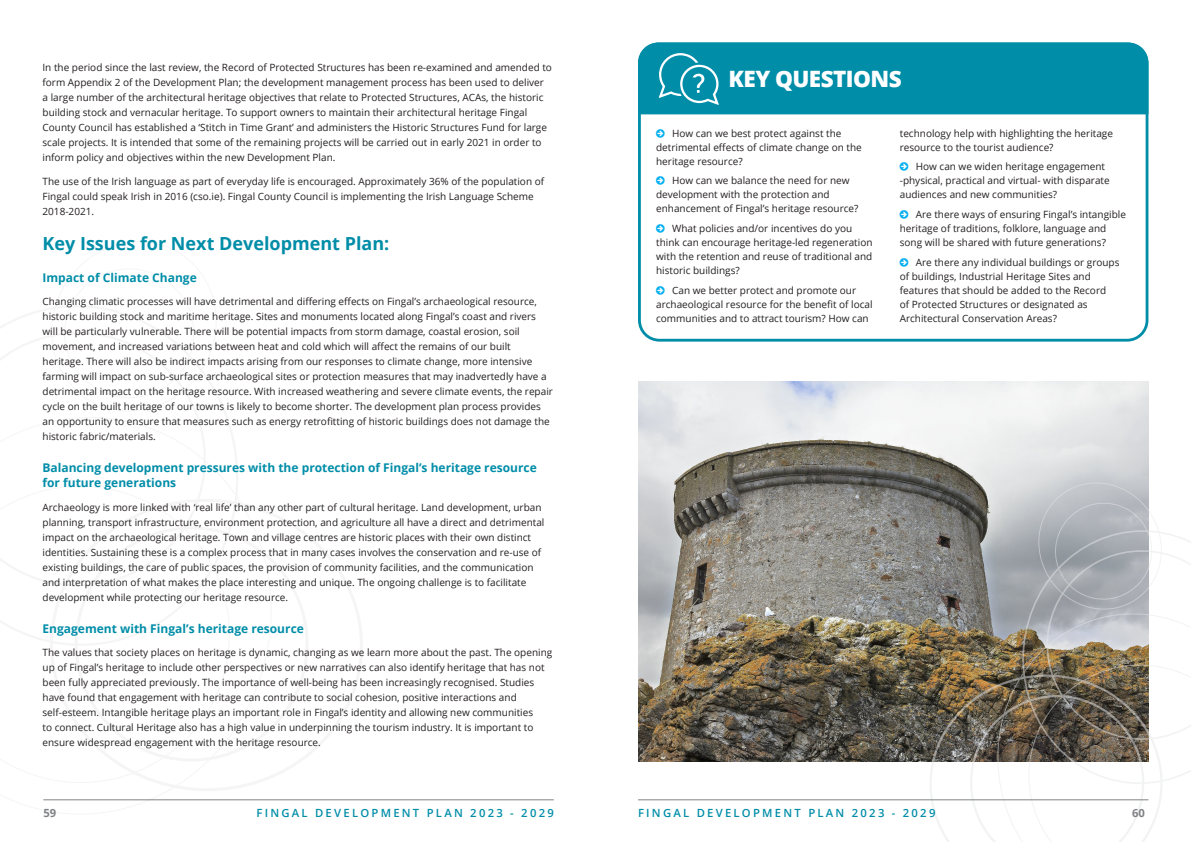
<style>
.page{position:relative;width:1191px;height:842px;background:#fff}
.page>*{position:absolute;margin:0;border:0;box-sizing:border-box;transform-origin:0 0}
.Body_Text{font:800 22.5px "Open Sans";letter-spacing:-.025em;color:#fff}
.Body_Text-2{font:700 18px "Open Sans";color:#008da8}
.Body_Text-3{font:700 12px/15px "Open Sans";color:#008da8}
.Body_Text-4{font:600 11.3px "Open Sans";letter-spacing:.2em;color:#008da8}
.Body_Text-5{font:700 11.3px "Open Sans";color:#808285}
.Body_Text-6{font:10px/15px "Open Sans";color:#231f20}
.s1{color:#00aeef}
</style>
<div class="page">
<img style="left:638px;top:381px;width:510px;height:380px">
<svg style="left:1029px;top:474px;width:127px;height:51px;background:#c3c6cb"></svg>
<svg style="left:928px;top:671px;width:55px;height:171px"></svg>
<svg style="left:983px;top:601px;width:179px;height:241px"></svg>
<svg style="left:1017px;top:525px;width:174px;height:264px"></svg>
<div style="left:638px;top:43px;width:510px;height:299px;border:3px solid #008da8;border-radius:20px"></div>
<div style="left:638px;top:43px;width:510px;height:71px;background:#008da8"></div>
<hr style="left:638px;top:799px;width:510px;height:1px;background:#808285">
<hr style="left:43px;top:799px;width:511px;height:1px;background:#808285">
<p class="Body_Text-6" style="left:43px;top:60px;width:511px">In the period since the last review, the Record of Protected Structures has been re-examined and amended to form Appendix 2 of the Development Plan; the development management process has been used to deliver<br>a large number of the architectural heritage objectives that relate to Protected Structures, ACAs, the historic building stock and vernacular heritage. To support owners to maintain their architectural heritage Fingal County Council has established a ‘Stitch in Time Grant’ and administers the Historic Structures Fund for large scale projects. It is intended that some of the remaining projects will be carried out in early 2021 in order to inform policy and objectives within the new Development Plan.</p>
<p class="Body_Text-6" style="left:43px;top:173px;width:503px">The use of the Irish language as part of everyday life is encouraged. Approximately 36% of the population of<br>Fingal could speak Irish in 2016 (cso.ie). Fingal County Council is implementing the Irish Language Scheme<br>2018-2021.</p>
<p class="Body_Text-2" style="left:43px;top:230px;width:348px">Key Issues for Next Development Plan:</p>
<p class="Body_Text-3" style="left:43px;top:269px;width:156px">Impact of Climate Change</p>
<p class="Body_Text-6" style="left:43px;top:294px;width:512px">Changing climatic processes will have detrimental and differing effects on Fingal’s archaeological resource, historic building stock and maritime heritage. Sites and monuments located along Fingal’s coast and rivers will be particularly vulnerable. There will be potential impacts from storm damage, coastal erosion, soil movement, and increased variations between heat and cold which will affect the remains of our built heritage. There will also be indirect impacts arising from our responses to climate change, more intensive farming will impact on sub-surface archaeological sites or protection measures that may inadvertedly have a detrimental impact on the heritage resource. With increased weathering and severe climate events, the repair cycle on the built heritage of our towns is likely to become shorter. The development plan process provides an opportunity to ensure that measures such as energy retrofitting of historic buildings does not damage the historic fabric/materials.</p>
<p class="Body_Text-3" style="left:43px;top:460px;width:496px">Balancing development pressures with the protection of Fingal’s heritage resource for future generations</p>
<p class="Body_Text-6" style="left:43px;top:499px;width:503px">Archaeology is more linked with ‘real life’ than any other part of cultural heritage. Land development, urban planning, transport infrastructure, environment protection, and agriculture all have a direct and detrimental impact on the archaeological heritage. Town and village centres are historic places with their own distinct identities. Sustaining these is a complex process that in many cases involves the conservation and re-use of existing buildings, the care of public spaces, the provision of community facilities, and the communication and interpretation of what makes the place interesting and unique. The ongoing challenge is to facilitate development while protecting our heritage resource.</p>
<p class="Body_Text-3" style="left:43px;top:620px;width:263px">Engagement with Fingal’s heritage resource</p>
<p class="Body_Text-6" style="left:43px;top:645px;width:511px">The values that society places on heritage is dynamic, changing as we learn more about the past. The opening up of Fingal’s heritage to include other perspectives or new narratives can also identify heritage that has not been fully appreciated previously. The importance of well-being has been increasingly recognised. Studies have found that engagement with heritage can contribute to social cohesion, positive interactions and self-esteem. Intangible heritage plays an important role in Fingal’s identity and allowing new communities<br>to connect. Cultural Heritage also has a high value in underpinning the tourism industry. It is important to ensure widespread engagement with the heritage resource.</p>
<p class="Body_Text" style="left:728px;top:62px;width:175px">KEY QUESTIONS</p>
<p class="Body_Text-6" style="left:656px;top:126px;width:207px;line-height:14px"><span class="s1">◻</span> How can we best protect against the detrimental effects of climate change on the heritage resource?</p>
<p class="Body_Text-6" style="left:656px;top:173px;width:204px;line-height:14px"><span class="s1">◻</span> How can we balance the need for new development with the protection and enhancement of Fingal’s heritage resource?</p>
<p class="Body_Text-6" style="left:656px;top:221px;width:218px;line-height:14px"><span class="s1">◻</span> What policies and/or incentives do you think can encourage heritage-led regeneration with the retention and reuse of traditional and historic buildings?</p>
<p class="Body_Text-6" style="left:656px;top:283px;width:218px;line-height:14px"><span class="s1">◻</span> Can we better protect and promote our archaeological resource for the benefit of local communities and to attract tourism? How can</p>
<p class="Body_Text-6" style="left:899px;top:126px;width:215px;line-height:14px">technology help with highlighting the heritage resource to the tourist audience?</p>
<p class="Body_Text-6" style="left:899px;top:159px;width:211px;line-height:14px"><span class="s1">◻</span> How can we widen heritage engagement -physical, practical and virtual- with disparate audiences and new communities?</p>
<p class="Body_Text-6" style="left:899px;top:207px;width:228px;line-height:14px"><span class="s1">◻</span> Are there ways of ensuring Fingal’s intangible heritage of traditions, folklore, language and song will be shared with future generations?</p>
<p class="Body_Text-6" style="left:899px;top:255px;width:221px;line-height:14px"><span class="s1">◻</span> Are there any individual buildings or groups of buildings, Industrial Heritage Sites and features that should be added to the Record<br>of Protected Structures or designated as Architectural Conservation Areas?</p>
<p class="Body_Text-4" style="left:256px;top:805px;width:299px">FINGAL DEVELOPMENT PLAN 2023 - 2029</p>
<p class="Body_Text-4" style="left:638px;top:805px;width:299px">FINGAL DEVELOPMENT PLAN 2023 - 2029</p>
<p class="Body_Text-5" style="left:43px;top:805px;width:14px">59</p>
<p class="Body_Text-5" style="left:1132px;top:805px;width:14px">60</p>
</div>
